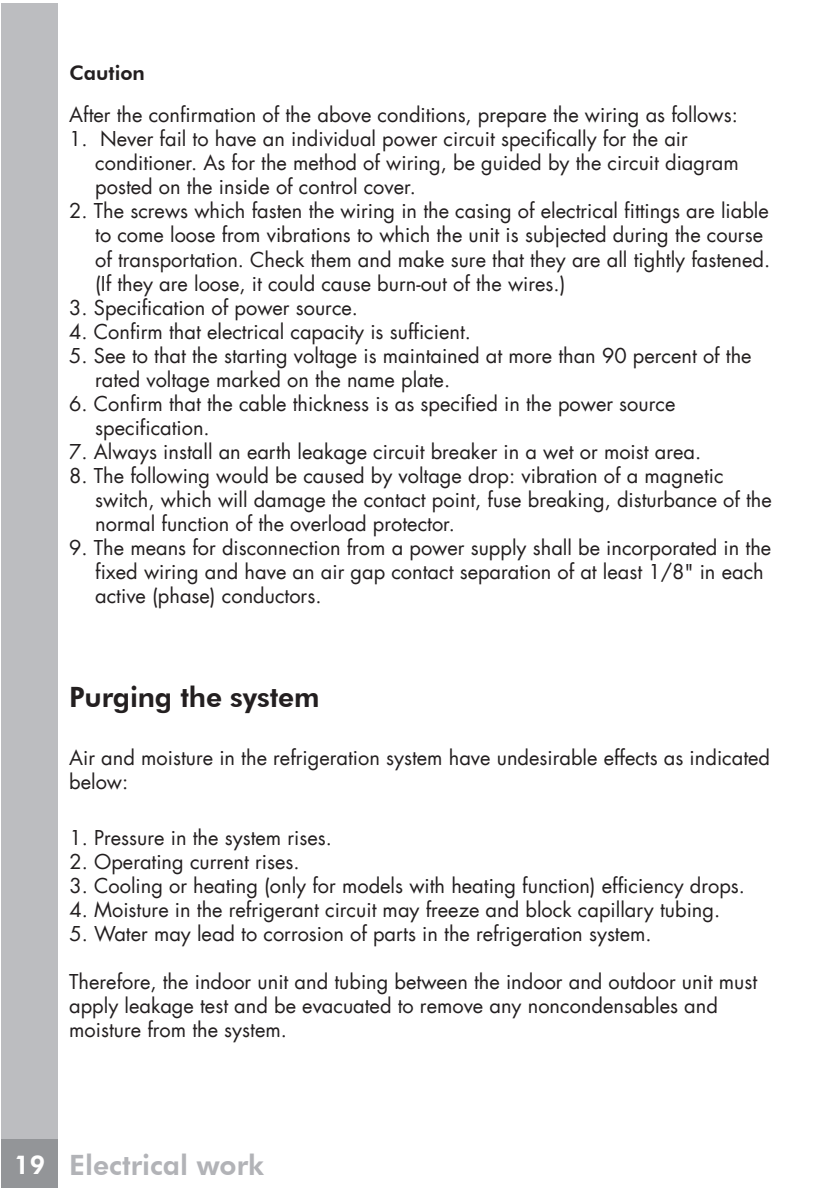
<style>
.page{position:relative;width:840px;height:1191px;background:#fff}
.page>*{position:absolute;margin:0;border:0;box-sizing:border-box;transform-origin:0 0}
.t1{font:800 28px "Futura BT";color:#b2b3b7}
.t2{font:800 28px "Futura BT";letter-spacing:-.005em;color:#231f20}
.t3{font:20px/24px "Futura LT";color:#231f20}
.t4{font:800 20px "Futura BT";color:#231f20}
.s1{font-size:26px;color:#fff}
</style>
<div class="page">
<div style="left:1px;top:3px;width:57px;height:1184px;background:#bcbdc0"></div>
<div style="left:1px;top:1139px;width:57px;height:48px;background:#939598"></div>
<p class="t4" style="left:69px;top:60px;width:77px">Caution</p>
<p class="t3" style="left:69px;top:103px;width:669px">After the confirmation of the above conditions, prepare the wiring as follows:</p>
<p class="t3" style="left:95px;top:127px;width:644px;text-indent:-26px">1. Never fail to have an individual power circuit specifically for the air conditioner. As for the method of wiring, be guided by the circuit diagram posted on the inside of control cover.</p>
<p class="t3" style="left:95px;top:199px;width:676px;text-indent:-26px">2. The screws which fasten the wiring in the casing of electrical fittings are liable to come loose from vibrations to which the unit is subjected during the course of transportation. Check them and make sure that they are all tightly fastened. (If they are loose, it could cause burn-out of the wires.)</p>
<p class="t3" style="left:69px;top:295px;width:290px">3. Specification of power source.</p>
<p class="t3" style="left:69px;top:319px;width:403px">4. Confirm that electrical capacity is sufficient.</p>
<p class="t3" style="left:95px;top:343px;width:657px;text-indent:-26px">5. See to that the starting voltage is maintained at more than 90 percent of the rated voltage marked on the name plate.</p>
<p class="t3" style="left:95px;top:391px;width:581px;text-indent:-26px">6. Confirm that the cable thickness is as specified in the power source specification.</p>
<p class="t3" style="left:69px;top:439px;width:633px">7. Always install an earth leakage circuit breaker in a wet or moist area.</p>
<p class="t3" style="left:95px;top:463px;width:677px;text-indent:-26px">8. The following would be caused by voltage drop: vibration of a magnetic switch, which will damage the contact point, fuse breaking, disturbance of the normal function of the overload protector.</p>
<p class="t3" style="left:95px;top:535px;width:677px;text-indent:-26px">9. The means for disconnection from a power supply shall be incorporated in the fixed wiring and have an air gap contact separation of at least 1/8" in each active (phase) conductors.</p>
<h1 class="t2" style="left:69px;top:680px;width:252px">Purging the system</h1>
<p class="t3" style="left:69px;top:745px;width:702px">Air and moisture in the refrigeration system have undesirable effects as indicated below:</p>
<p class="t3" style="left:69px;top:825px;width:264px">1. Pressure in the system rises.</p>
<p class="t3" style="left:69px;top:849px;width:231px">2. Operating current rises.</p>
<p class="t3" style="left:69px;top:873px;width:676px">3. Cooling or heating (only for models with heating function) efficiency drops.</p>
<p class="t3" style="left:69px;top:897px;width:652px">4. Moisture in the refrigerant circuit may freeze and block capillary tubing.</p>
<p class="t3" style="left:69px;top:921px;width:583px">5. Water may lead to corrosion of parts in the refrigeration system.</p>
<p class="t3" style="left:69px;top:969px;width:689px">Therefore, the indoor unit and tubing between the indoor and outdoor unit must apply leakage test and be evacuated to remove any noncondensables and moisture from the system.</p>
<h1 class="t1" style="left:14px;top:1147px;width:251px"><span class="s1">19</span> Electrical work</h1>
</div>
